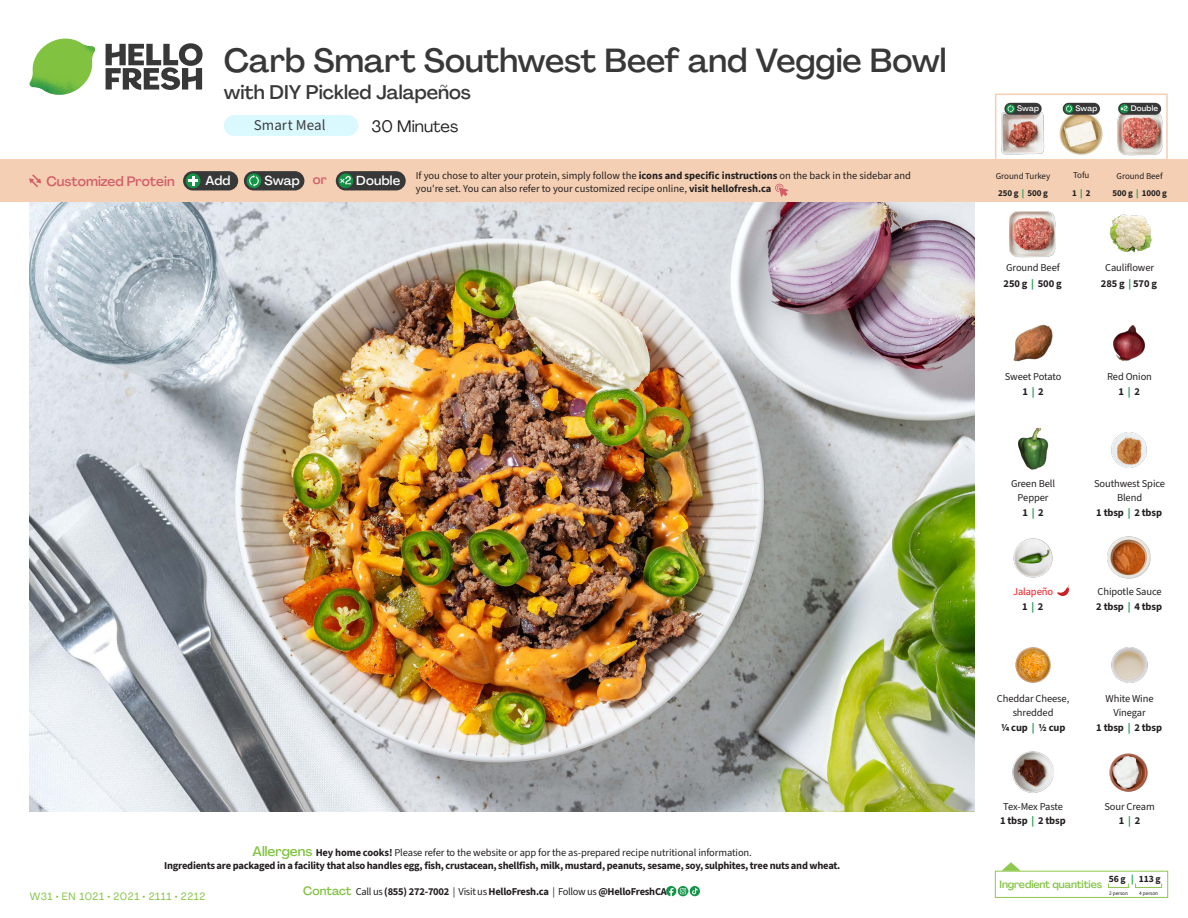
<style>
.page{position:relative;width:1188px;height:918px;background:#fff}
.page>*{position:absolute;margin:0;border:0;box-sizing:border-box;transform-origin:0 0}
.t1{font:500 33px "Agrandir";color:#383839}
.t2{font:500 19.5px "Agrandir";color:#383839}
.t3{font:16.5px "Agrandir";color:#231f20}
.t4{font:15px "Source Sans 3";color:#3e3e3f}
.t5{font:500 13.5px "Agrandir";color:#d15e69}
.t6{font:500 12.9px "Agrandir";letter-spacing:.015em;color:#fff}
.t7{font:10.5px/14.9px "Source Sans 3";letter-spacing:-.01em;color:#231f20;text-align:center}
.t8{font:10.5px/13.5px "Source Sans 3";letter-spacing:-.02em;color:#231f20;text-align:center}
.t9{font:10.5px "Agrandir";letter-spacing:.05em;color:#81c340}
.t10{font:500 10.5px "Agrandir";letter-spacing:-.01em;color:#81c340}
.t11{font:10.5px/14.9px "Source Sans 3";letter-spacing:-.01em;color:#ee1d23;text-align:center}
.t12{font:9.6px "Source Sans 3";color:#231f20}
.t13{font:9px/17.4px "Source Sans 3";letter-spacing:-.01em;color:#231f20}
.t14{font:500 7.95px "Agrandir";letter-spacing:.025em;color:#fff}
.t15{font:5.25px "Source Sans 3";letter-spacing:-.01em;color:#231f20}
.s1{font-style:inherit}
.s2{color:#d15e69}
.s3{color:#129546}
.s4{color:#231f20}
.s5{font-family:"Agrandir";font-weight:500;font-size:13.5px;color:#81c340}
.s6{font-family:"Agrandir";font-weight:500;font-size:12px;color:#81c340}
</style>
<div class="page">
<svg style="left:106px;top:43px;width:97px;height:47px"></svg>
<svg style="left:34px;top:39px;width:59px;height:38px"></svg>
<img style="left:65px;top:39px;width:30px;height:25px">
<img style="left:33px;top:60px;width:56px;height:10px">
<img style="left:29px;top:64px;width:58px;height:31px">
<img style="left:64px;top:70px;width:25px;height:24px">
<img style="left:30px;top:202px;width:945px;height:610px">
<svg style="left:690px;top:886px;width:10px;height:10px"></svg>
<svg style="left:666px;top:886px;width:32px;height:10px"></svg>
<svg style="left:1002px;top:862px;width:19px;height:9px"></svg>
<div style="left:995px;top:871px;width:173px;height:27px;border:1px solid #8fc84e"></div>
<div style="left:1108px;top:883px;width:21px;height:5px;border:1px solid #8fc84e"></div>
<div style="left:1135px;top:883px;width:27px;height:5px;border:1px solid #8fc84e"></div>
<img style="left:1013px;top:324px;width:40px;height:38px">
<img style="left:1113px;top:325px;width:32px;height:37px">
<img style="left:1018px;top:428px;width:31px;height:42px">
<img style="left:1111px;top:432px;width:36px;height:36px">
<img style="left:1013px;top:538px;width:40px;height:40px">
<img style="left:1108px;top:536px;width:42px;height:43px">
<img style="left:1015px;top:647px;width:36px;height:36px">
<img style="left:1013px;top:752px;width:41px;height:41px">
<img style="left:1109px;top:753px;width:39px;height:39px">
<img style="left:1109px;top:214px;width:43px;height:39px">
<img style="left:1010px;top:212px;width:45px;height:45px">
<img style="left:1111px;top:647px;width:37px;height:36px">
<svg style="left:1057px;top:585px;width:12px;height:11px"></svg>
<div style="left:0;top:160px;width:1188px;height:42px;background:#f4cfb3"></div>
<svg style="left:29px;top:174px;width:12px;height:13px"></svg>
<div style="left:336px;top:171px;width:70px;height:19px;background:#383839;border-radius:10px"></div>
<svg style="left:338px;top:173px;width:15px;height:15px"></svg>
<div style="left:342px;top:180px;width:10px;height:11px;background:#231f20;opacity:.35"></div>
<svg style="left:339px;top:176px;width:12px;height:8px"></svg>
<div style="left:244px;top:171px;width:60px;height:19px;background:#383839;border-radius:10px"></div>
<div style="left:247px;top:173px;width:14px;height:15px;background:#129546;border-radius:50%"></div>
<svg style="left:249px;top:175px;width:10px;height:12px"></svg>
<div style="left:183px;top:171px;width:55px;height:19px;background:#383839;border-radius:10px"></div>
<div style="left:186px;top:173px;width:14px;height:15px;background:#129546;border-radius:50%"></div>
<svg style="left:188px;top:176px;width:10px;height:10px"></svg>
<svg style="left:775px;top:183px;width:13px;height:14px"></svg>
<div style="left:995px;top:94px;width:173px;height:69px;border:2px solid #f4cfb3"></div>
<img style="left:1001px;top:112px;width:44px;height:43px">
<img style="left:1059px;top:105px;width:44px;height:50px">
<img style="left:1117px;top:111px;width:45px;height:45px">
<div style="left:1118px;top:103px;width:43px;height:12px;background:#383839;border-radius:6px"></div>
<svg style="left:1120px;top:104px;width:9px;height:9px"></svg>
<svg style="left:1120px;top:106px;width:8px;height:8px"></svg>
<div style="left:1063px;top:103px;width:37px;height:12px;background:#383839;border-radius:6px"></div>
<svg style="left:1064px;top:104px;width:9px;height:9px"></svg>
<svg style="left:1066px;top:105px;width:6px;height:7px"></svg>
<div style="left:1004px;top:103px;width:38px;height:12px;background:#383839;border-radius:6px"></div>
<svg style="left:1006px;top:104px;width:9px;height:9px"></svg>
<svg style="left:1008px;top:105px;width:6px;height:7px"></svg>
<div style="left:224px;top:115px;width:134px;height:21px;background:#daf9ff;border-radius:10px"></div>
<h1 class="t1" style="left:224px;top:40px;width:724px">Carb Smart Southwest Beef and Veggie Bowl</h1>
<h2 class="t2" style="left:224px;top:80px;width:249px">with DIY Pickled Jalapeños</h2>
<h3 class="t3" style="left:372px;top:116px;width:88px">30 Minutes</h3>
<h3 class="t4" style="left:254px;top:116px;width:73px">Smart Meal</h3>
<p class="t14" style="left:1017px;top:104px;width:24px">Swap</p>
<p class="t14" style="left:1075px;top:104px;width:24px">Swap</p>
<p class="t14" style="left:1131px;top:104px;width:29px">Double</p>
<p class="t7" style="left:416px;top:168px;width:497px;line-height:13.5px;text-align:left">If you chose to alter your protein, simply follow the <span class="s1">icons and specific instructions</span> on the back in the sidebar and you're set. You can also refer to your customized recipe online, <span class="s1">visit hellofresh.ca</span></p>
<p class="t5" style="left:46px;top:173px;width:130px">Customized Protein</p>
<p class="t6" style="left:205px;top:172px;width:27px">Add</p>
<p class="t6" style="left:264px;top:172px;width:64px">Swap <span class="s2">or</span></p>
<p class="t6" style="left:356px;top:172px;width:45px">Double</p>
<p class="t13" style="left:996px;top:167px;width:56px">Ground Turkey<br><span class="s1">250 g</span> <span class="s3">|</span> <span class="s1">500 g</span></p>
<p class="t13" style="left:1072px;top:167px;width:20px">Tofu<br><span class="s1">1</span> <span class="s3">|</span> <span class="s1">2</span></p>
<p class="t13" style="left:1113px;top:167px;width:56px;text-align:center">Ground Beef<br><span class="s1">500 g</span> <span class="s3">|</span> <span class="s1">1000 g</span></p>
<p class="t7" style="left:1004px;top:260px;width:60px;line-height:16.4px;text-align:left">Ground Beef<br><span class="s1">250 g</span> <span class="s3">|</span> <span class="s1">500 g</span></p>
<p class="t7" style="left:1101px;top:259px;width:58px;line-height:16.4px">Cauliflower<br><span class="s1">285 g</span> <span class="s3">|</span> <span class="s1">570 g</span></p>
<p class="t7" style="left:1005px;top:369px;width:58px">Sweet Potato<br><span class="s1">1</span> <span class="s3">|</span> <span class="s1">2</span></p>
<p class="t7" style="left:1107px;top:369px;width:46px">Red Onion<br><span class="s1">1</span> <span class="s3">|</span> <span class="s1">2</span></p>
<p class="t7" style="left:1011px;top:477px;width:46px;line-height:13.5px">Green Bell<br>Pepper</p>
<p class="t8" style="left:1022px;top:506px;width:23px">1 <span class="s3">|</span> 2</p>
<p class="t7" style="left:1094px;top:477px;width:73px;line-height:13.5px">Southwest Spice<br>Blend</p>
<p class="t8" style="left:1096px;top:506px;width:67px">1 tbsp <span class="s3">|</span> 2 tbsp</p>
<p class="t11" style="left:1013px;top:584px;width:42px">Jalapeño<br><span class="s4">1</span> <span class="s3">|</span> <span class="s4">2</span></p>
<p class="t7" style="left:1096px;top:584px;width:67px;text-align:left">Chipotle Sauce<br><span class="s1">2 tbsp</span> <span class="s3">|</span> <span class="s1">4 tbsp</span></p>
<p class="t7" style="left:997px;top:692px;width:74px;line-height:13.5px">Cheddar Cheese, shredded</p>
<p class="t8" style="left:1001px;top:721px;width:66px">1/4 cup <span class="s3">|</span> 1/2 cup</p>
<p class="t7" style="left:1106px;top:692px;width:50px;line-height:13.5px">White Wine<br>Vinegar</p>
<p class="t8" style="left:1096px;top:721px;width:67px">1 tbsp <span class="s3">|</span> 2 tbsp</p>
<p class="t8" style="left:164px;top:846px;width:678px"><span class="s5">Allergens</span> Hey home cooks! <span class="s1">Please refer to the website or app for the as-prepared recipe nutritional information.<br></span>Ingredients are packaged in a facility that also handles egg, fish, crustacean, shellfish, milk, mustard, peanuts, sesame, soy, sulphites, tree nuts and wheat.</p>
<p class="t9" style="left:30px;top:890px;width:177px">W31 • EN 1021 • 2021 • 2111 • 2212</p>
<p class="t8" style="left:303px;top:885px;width:365px"><span class="s6">Contact</span> <span class="s1">Call us</span> (855) 272-7002 <span class="s1">| Visit us</span> HelloFresh.ca <span class="s1">| Follow us</span> @HelloFreshCA</p>
<p class="t7" style="left:1000px;top:799px;width:67px">Tex-Mex Paste<br><span class="s1">1 tbsp</span> <span class="s3">|</span> <span class="s1">2 tbsp</span></p>
<p class="t7" style="left:1104px;top:799px;width:52px">Sour Cream<br><span class="s1">1</span> <span class="s3">|</span> <span class="s1">2</span></p>
<p class="t12" style="left:1109px;top:873px;width:53px">56 g <span class="s3">|</span> 113 g</p>
<p class="t15" style="left:1109px;top:890px;width:20px">2 person</p>
<p class="t15" style="left:1139px;top:890px;width:20px">4 person</p>
<p class="t10" style="left:1000px;top:878px;width:104px">Ingredient quantities</p>
</div>
